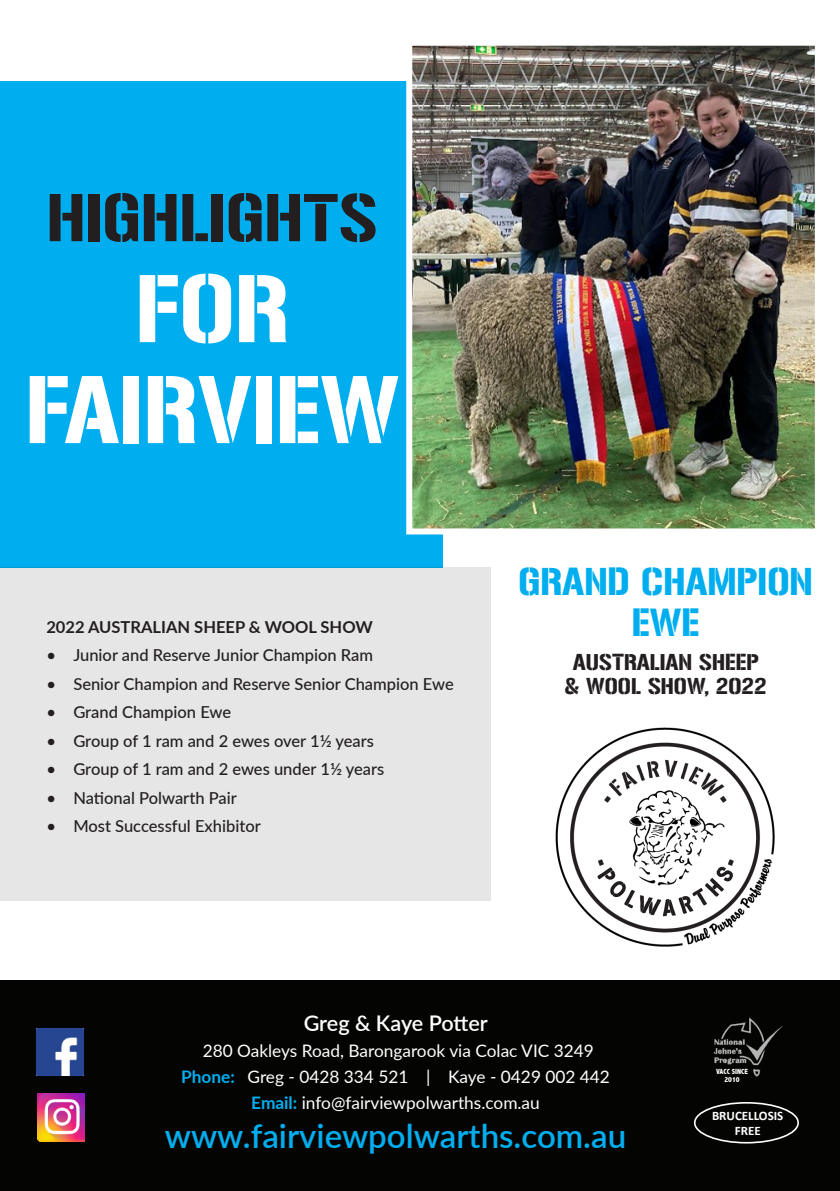
<style>
.page{position:relative;width:840px;height:1191px;background:#fff}
.page>*{position:absolute;margin:0;border:0;box-sizing:border-box;transform-origin:0 0}
.t1{font:84.6px/101px "Gunplay";color:#fff;text-align:center}
.t2{font:59.6px "Gunplay";color:#231f20}
.t3{font:34px/40.8px "Gunplay";color:#00aeef;text-align:center}
.t4{font:600 33px "Lato";color:#00aeef}
.t5{font:600 21.6px "Lato";letter-spacing:-.01em;color:#fff}
.t6{font:20px/24px "Gunplay";color:#231f20;text-align:center}
.t7{font:17.2px/25.8px "Lato";color:#fff;text-align:center}
.t8{font:500 16.4px "Lato";color:#231f20}
.t9{font:700 16.4px "Lato";color:#231f20}
.t10{font:700 13px "Calibri";color:#fff}
.t11{font:800 condensed 7.6px/7.6px "Abadi";color:#fff;text-align:center}
.s1{font-weight:700;color:#00aeef}
</style>
<div class="page">
<div style="left:0;top:980px;width:839px;height:211px;background:#040503"></div>
<img style="left:36px;top:1028px;width:48px;height:47px">
<img style="left:37px;top:1093px;width:48px;height:48px">
<div style="left:693px;top:1102px;width:105px;height:41px;border:2px solid #fff;border-radius:50%"></div>
<img style="left:713px;top:1017px;width:70px;height:60px">
<div style="left:710px;top:1066px;width:38px;height:15px;background:#040503"></div>
<div style="left:0;top:82px;width:442px;height:486px;background:#00aeef"></div>
<div style="left:0;top:568px;width:490px;height:333px;background:#e6e6e6"></div>
<img style="left:413px;top:47px;width:400px;height:480px">
<div style="left:406px;top:40px;width:414px;height:494px;border:6px solid #fff"></div>
<img style="left:555px;top:727px;width:220px;height:220px">
<p class="t2" style="left:47px;top:183px;width:332px">HIGHLIGHTS</p>
<p class="t1" style="left:25px;top:260px;width:375px">FOR<br>FAIRVIEW</p>
<p class="t9" style="left:46px;top:614px;width:328px">2022 AUSTRALIAN SHEEP &amp; WOOL SHOW</p>
<p class="t8" style="left:46px;top:643px;width:328px">• Junior and Reserve Junior Champion Ram</p>
<p class="t8" style="left:46px;top:672px;width:409px">• Senior Champion and Reserve Senior Champion Ewe</p>
<p class="t8" style="left:46px;top:700px;width:186px">• Grand Champion Ewe</p>
<p class="t8" style="left:46px;top:729px;width:329px">• Group of 1 ram and 2 ewes over 1½ years</p>
<p class="t8" style="left:46px;top:757px;width:339px">• Group of 1 ram and 2 ewes under 1½ years</p>
<p class="t8" style="left:46px;top:786px;width:192px">• National Polwarth Pair</p>
<p class="t8" style="left:46px;top:814px;width:216px">• Most Successful Exhibitor</p>
<p class="t3" style="left:518px;top:562px;width:295px">GRAND CHAMPION<br>EWE</p>
<p class="t6" style="left:564px;top:650px;width:203px">AUSTRALIAN SHEEP &amp; WOOL SHOW, 2022</p>
<p class="t5" style="left:303px;top:1007px;width:185px">Greg &amp; Kaye Potter</p>
<p class="t7" style="left:181px;top:1037px;width:430px">280 Oakleys Road, Barongarook via Colac VIC 3249<br><span class="s1">Phone:</span> Greg - 0428 334 521 | Kaye - 0429 002 442<br><span class="s1">Email:</span> info@fairviewpolwarths.com.au</p>
<p class="t4" style="left:165px;top:1111px;width:462px">www.fairviewpolwarths.com.au</p>
<p class="t11" style="left:715px;top:1067px;width:33px">VACC SINCE<br>2010</p>
<p class="t10" style="left:711px;top:1106px;width:73px">BRUCELLOSIS</p>
<p class="t10" style="left:734px;top:1121px;width:27px">FREE</p>
</div>
